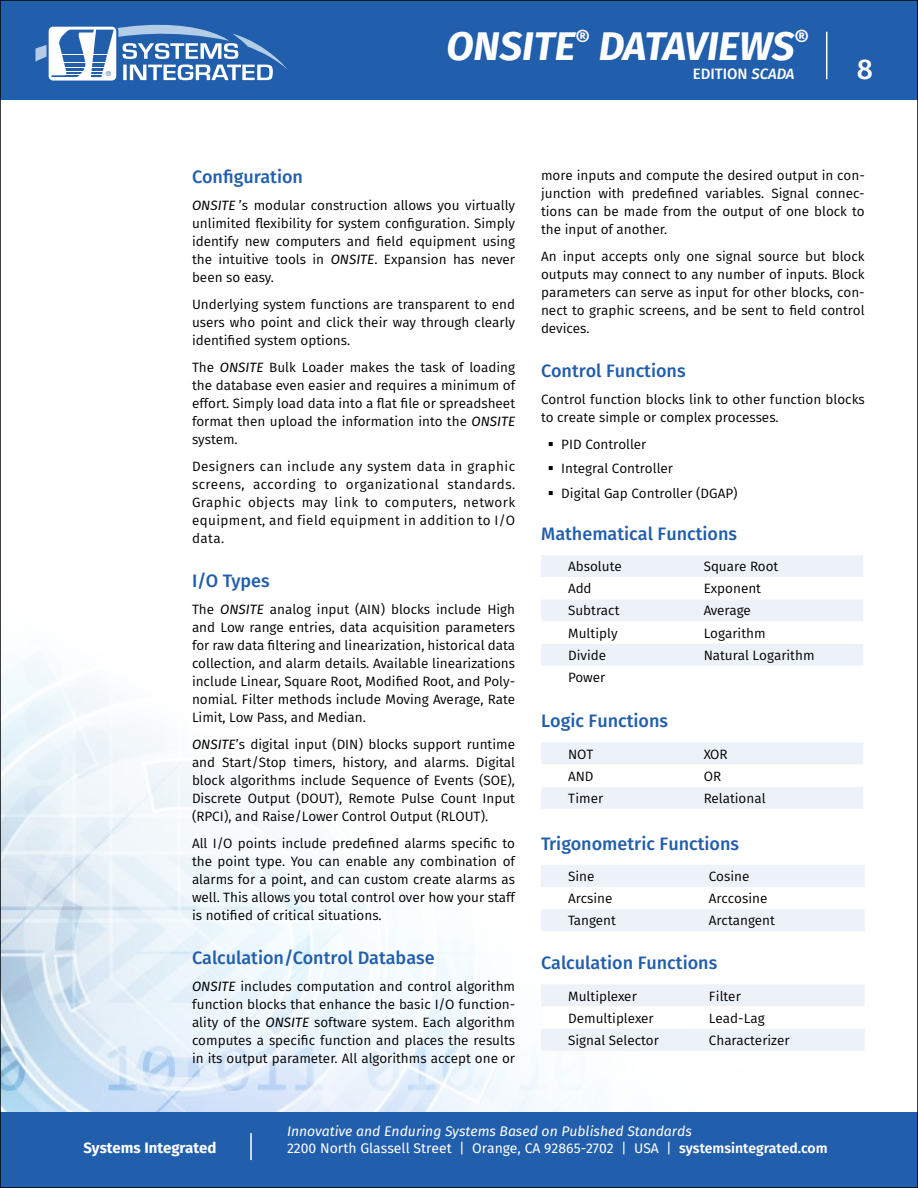
<style>
.page{position:relative;width:918px;height:1188px;background:#fff}
.page>*{position:absolute;margin:0;border:0;box-sizing:border-box;transform-origin:0 0}
.t1{font:italic 700 39.9px "Fira Sans";color:#fff}
.t2{font:500 28.5px "Fira Sans";color:#fff}
.t3{font:500 18px "Fira Sans";color:#215eac}
.t4{font:700 15px "Fira Sans";color:#fff}
.t5{font:500 15px "Fira Sans";color:#fff}
.t6{font:13.95px "Fira Sans";color:#fff}
.t7{font:italic 13.95px "Fira Sans";color:#fff}
.t8{font:13.5px/18px "Fira Sans";color:#000;text-align:justify}
.t9{font:300 6.9px "Helvetica";color:#215eac}
.s1{font-style:italic}
.s2{font-weight:600}
</style>
<div class="page">
<div style="left:0;top:0;width:918px;height:100px;background:#215eac"></div>
<img style="left:3px;top:655px;width:912px;height:458px">
<div style="left:0;top:1113px;width:918px;height:75px;background:#215eac"></div>
<hr style="left:826px;top:32px;width:1px;height:47px;background:#fff">
<div style="left:47px;top:25px;width:71px;height:58px;border:2px solid #215eac;border-radius:5px"></div>
<svg style="left:35px;top:24px;width:252px;height:56px"></svg>
<hr style="left:250px;top:1133px;width:2px;height:27px;background:#fff">
<svg style="left:541px;top:555px;width:322px;height:133px"></svg>
<svg style="left:541px;top:742px;width:322px;height:67px"></svg>
<svg style="left:541px;top:865px;width:324px;height:66px"></svg>
<svg style="left:541px;top:984px;width:324px;height:67px"></svg>
<h1 class="t1" style="left:446px;top:18px;width:364px">ONSITE<sup>®</sup> DATAVIEWS<sup>®</sup></h1>
<p class="t9" style="left:106px;top:68px;width:7px">®</p>
<p class="t5" style="left:693px;top:63px;width:103px">EDITION <span class="s1">SCADA</span></p>
<h2 class="t2" style="left:857px;top:49px;width:18px">8</h2>
<h3 class="t3" style="left:192px;top:164px;width:113px">Configuration</h3>
<p class="t8" style="left:192px;top:196px;width:325px"><span class="s1">ONSITE</span> ’s modular construction allows you virtually unlimited flexibility for system configuration. Simply identify new computers and field equipment using the intuitive tools in <span class="s1">ONSITE</span>. Expansion has never been so easy.</p>
<p class="t8" style="left:192px;top:295px;width:325px">Underlying system functions are transparent to end users who point and click their way through clearly identified system options.</p>
<p class="t8" style="left:192px;top:358px;width:325px">The <span class="s1">ONSITE</span> Bulk Loader makes the task of loading the database even easier and requires a minimum of effort. Simply load data into a flat file or spreadsheet format then upload the information into the <span class="s1">ONSITE </span>system.</p>
<p class="t8" style="left:192px;top:457px;width:325px">Designers can include any system data in graphic screens, according to organizational standards.<br>Graphic objects may link to computers, network equipment, and field equipment in addition to I/O data.</p>
<h3 class="t3" style="left:192px;top:568px;width:79px">I/O Types</h3>
<p class="t8" style="left:192px;top:600px;width:325px">The <span class="s1">ONSITE</span> analog input (AIN) blocks include High and Low range entries, data acquisition parameters for raw data filtering and linearization, historical data collection, and alarm details. Available linearizations include Linear, Square Root, Modified Root, and Poly&shy;nomial. Filter methods include Moving Average, Rate Limit, Low Pass, and Median.</p>
<p class="t8" style="left:192px;top:735px;width:325px"><span class="s1">ONSITE</span>’s digital input (DIN) blocks support runtime and Start/Stop timers, history, and alarms. Digital block algorithms include Sequence of Events (SOE), Discrete Output (DOUT), Remote Pulse Count Input (RPCI), and Raise/Lower Control Output (RLOUT).</p>
<p class="t8" style="left:192px;top:834px;width:325px">All I/O points include predefined alarms specific to the point type. You can enable any combination of alarms for a point, and can custom create alarms as well. This allows you total control over how your staff is notified of critical situations.</p>
<h3 class="t3" style="left:192px;top:945px;width:244px">Calculation/Control Database</h3>
<p class="t8" style="left:192px;top:977px;width:325px"><span class="s1">ONSITE</span> includes computation and control algorithm function blocks that enhance the basic I/O function&shy;ality of the <span class="s1">ONSITE</span> software system. Each algorithm computes a specific function and places the results in its output parameter. All algorithms accept one or</p>
<p class="t8" style="left:541px;top:166px;width:325px">more inputs and compute the desired output in con&shy;junction with predefined variables. Signal connec&shy;tions can be made from the output of one block to the input of another.</p>
<p class="t8" style="left:541px;top:247px;width:325px">An input accepts only one signal source but block outputs may connect to any number of inputs. Block parameters can serve as input for other blocks, con&shy;nect to graphic screens, and be sent to field control devices.</p>
<h3 class="t3" style="left:541px;top:358px;width:146px">Control Functions</h3>
<p class="t8" style="left:541px;top:390px;width:325px">Control function blocks link to other function blocks to create simple or complex processes.</p>
<p class="t8" style="left:548px;top:435px;width:100px">▪ PID Controller</p>
<p class="t8" style="left:548px;top:460px;width:127px">▪ Integral Controller</p>
<p class="t8" style="left:548px;top:484px;width:191px">▪ Digital Gap Controller (DGAP)</p>
<h3 class="t3" style="left:541px;top:521px;width:198px">Mathematical Functions</h3>
<p class="t8" style="left:568px;top:557px;width:55px">Absolute</p>
<p class="t8" style="left:704px;top:557px;width:76px">Square Root</p>
<p class="t8" style="left:568px;top:580px;width:25px">Add</p>
<p class="t8" style="left:704px;top:580px;width:59px">Exponent</p>
<p class="t8" style="left:568px;top:602px;width:53px">Subtract</p>
<p class="t8" style="left:704px;top:602px;width:49px">Average</p>
<p class="t8" style="left:568px;top:624px;width:51px">Multiply</p>
<p class="t8" style="left:704px;top:624px;width:63px">Logarithm</p>
<p class="t8" style="left:568px;top:646px;width:40px">Divide</p>
<p class="t8" style="left:704px;top:646px;width:112px">Natural Logarithm</p>
<p class="t8" style="left:568px;top:668px;width:39px">Power</p>
<h3 class="t3" style="left:541px;top:709px;width:129px">Logic Functions</h3>
<p class="t8" style="left:568px;top:745px;width:27px">NOT</p>
<p class="t8" style="left:704px;top:745px;width:25px">XOR</p>
<p class="t8" style="left:568px;top:767px;width:27px">AND</p>
<p class="t8" style="left:704px;top:767px;width:19px">OR</p>
<p class="t8" style="left:568px;top:789px;width:37px">Timer</p>
<p class="t8" style="left:704px;top:789px;width:63px">Relational</p>
<h3 class="t3" style="left:541px;top:831px;width:200px">Trigonometric Functions</h3>
<p class="t8" style="left:568px;top:867px;width:28px">Sine</p>
<p class="t8" style="left:709px;top:867px;width:42px">Cosine</p>
<p class="t8" style="left:568px;top:889px;width:46px">Arcsine</p>
<p class="t8" style="left:709px;top:889px;width:60px">Arccosine</p>
<p class="t8" style="left:568px;top:912px;width:49px">Tangent</p>
<p class="t8" style="left:709px;top:912px;width:68px">Arctangent</p>
<h3 class="t3" style="left:541px;top:950px;width:178px">Calculation Functions</h3>
<p class="t8" style="left:568px;top:987px;width:70px">Multiplexer</p>
<p class="t8" style="left:709px;top:987px;width:33px">Filter</p>
<p class="t8" style="left:568px;top:1009px;width:87px">Demultiplexer</p>
<p class="t8" style="left:709px;top:1009px;width:57px">Lead-Lag</p>
<p class="t8" style="left:568px;top:1031px;width:92px">Signal Selector</p>
<p class="t8" style="left:709px;top:1031px;width:82px">Characterizer</p>
<p class="t7" style="left:287px;top:1122px;width:406px">Innovative and Enduring Systems Based on Published Standards</p>
<p class="t4" style="left:84px;top:1137px;width:134px">Systems Integrated</p>
<p class="t6" style="left:287px;top:1138px;width:542px">2200 North Glassell Street | Orange, CA 92865-2702 | USA | <span class="s2">systemsintegrated.com</span></p>
</div>
